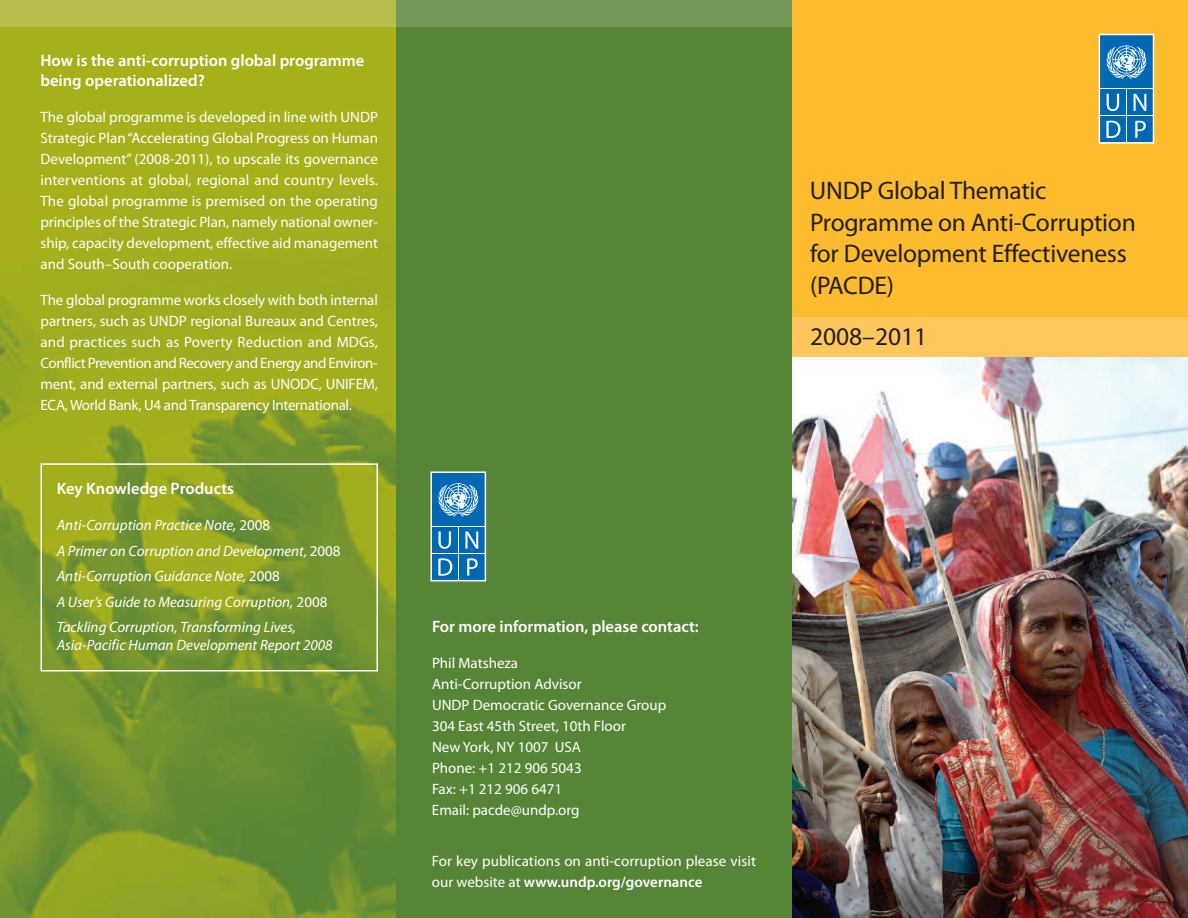
<style>
.page{position:relative;width:1188px;height:918px;background:#fff}
.page>*{position:absolute;margin:0;border:0;box-sizing:border-box;transform-origin:0 0}
.t1{font:25.5px/31.5px "Myriad Pro";letter-spacing:-.01em;color:#231f20}
.t2{font:600 16.5px/19.5px "Myriad Pro";color:#fff}
.t3{font:15px/21px "Myriad Pro";color:#fff;text-align:justify}
.t4{font:italic 15px/25.5px "Myriad Pro";color:#fff}
.s1{font-style:normal}
.s2{font-weight:600}
</style>
<div class="page">
<div style="left:0;top:0;width:405px;height:918px;background:#a6b01a"></div>
<img style="left:0;top:271px;width:396px;height:647px">
<div style="left:783px;top:0;width:405px;height:378px;background:#fdbb2e"></div>
<img style="left:792px;top:357px;width:396px;height:561px">
<svg style="left:1102px;top:88px;width:49px;height:53px"></svg>
<div style="left:1100px;top:90px;width:26px;height:25px;background:#0168b3"></div>
<svg style="left:1107px;top:94px;width:12px;height:17px"></svg>
<div style="left:1127px;top:90px;width:26px;height:25px;background:#0168b3"></div>
<svg style="left:1134px;top:94px;width:12px;height:17px"></svg>
<div style="left:1127px;top:117px;width:26px;height:25px;background:#0168b3"></div>
<svg style="left:1135px;top:121px;width:11px;height:17px"></svg>
<div style="left:1100px;top:117px;width:26px;height:25px;background:#0168b3"></div>
<svg style="left:1106px;top:121px;width:14px;height:17px"></svg>
<div style="left:1100px;top:35px;width:53px;height:53px;background:#0168b3"></div>
<svg style="left:1107px;top:45px;width:40px;height:34px"></svg>
<div style="left:1099px;top:34px;width:55px;height:110px;border:2px solid #fff"></div>
<div style="left:783px;top:317px;width:405px;height:40px;background:#fec75e"></div>
<div style="left:0;top:0;width:405px;height:27px;background:#b6bd4a"></div>
<div style="left:396px;top:0;width:396px;height:918px;background:#578537"></div>
<div style="left:432px;top:473px;width:53px;height:107px;background:#fff"></div>
<div style="left:432px;top:527px;width:26px;height:26px;background:#0168b3"></div>
<svg style="left:438px;top:531px;width:13px;height:18px"></svg>
<div style="left:459px;top:527px;width:26px;height:26px;background:#0168b3"></div>
<svg style="left:465px;top:532px;width:13px;height:17px"></svg>
<div style="left:459px;top:554px;width:26px;height:26px;background:#0168b3"></div>
<svg style="left:467px;top:558px;width:11px;height:18px"></svg>
<div style="left:432px;top:554px;width:26px;height:26px;background:#0168b3"></div>
<svg style="left:438px;top:558px;width:14px;height:18px"></svg>
<div style="left:432px;top:473px;width:53px;height:53px;background:#0168b3"></div>
<svg style="left:438px;top:483px;width:41px;height:34px"></svg>
<div style="left:430px;top:471px;width:56px;height:110px;border:2px solid #fff"></div>
<div style="left:396px;top:0;width:396px;height:27px;background:#739858"></div>
<div style="left:40px;top:463px;width:338px;height:208px;border:2px solid #fff"></div>
<p class="t2" style="left:40px;top:52px;width:325px">How is the anti-corruption global programme being operationalized?</p>
<p class="t3" style="left:40px;top:108px;width:339px">The global programme is developed in line with UNDP Strategic Plan“Accelerating Global Progress on Human Development” (2008-2011), to upscale its governance interventions at global, regional and country levels.<br>The global programme is premised on the operating principles of the Strategic Plan, namely national owner&shy;ship, capacity development, effective aid management and South–South cooperation.</p>
<p class="t3" style="left:41px;top:291px;width:339px">The global programme works closely with both internal partners, such as UNDP regional Bureaux and Centres, and practices such as Poverty Reduction and MDGs, Conflict Prevention and Recovery and Energy and Environ&shy;ment, and external partners, such as UNODC, UNIFEM, ECA, World Bank, U4 andTransparency International.</p>
<p class="t2" style="left:57px;top:480px;width:179px">Key Knowledge Products</p>
<p class="t4" style="left:57px;top:514px;width:285px">Anti-Corruption Practice Note, <span class="s1">2008<br></span>A Primer on Corruption and Development, <span class="s1">2008<br></span>Anti-Corruption Guidance Note, <span class="s1">2008<br></span>A User’s Guide to Measuring Corruption, <span class="s1">2008<br></span>Tackling Corruption, Transforming Lives,</p>
<p class="t4" style="left:57px;top:634px;width:277px">Asia-Pacific Human Development Report 2008</p>
<p class="t2" style="left:432px;top:618px;width:268px">For more information, please contact:</p>
<p class="t3" style="left:432px;top:653px;width:236px;text-align:left">Phil Matsheza<br>Anti-Corruption Advisor<br>UNDP Democratic Governance Group<br>304 East 45th Street, 10th Floor<br>New York, NY 1007 USA<br>Phone: +1 212 906 5043<br>Fax: +1 212 906 6471<br>Email: pacde@undp.org</p>
<p class="t3" style="left:432px;top:852px;width:326px">For key publications on anti-corruption please visit our website at <span class="s2">www.undp.org/governance</span></p>
<h1 class="t1" style="left:810px;top:177px;width:327px">UNDP Global Thematic<br>Programme on Anti-Corruption for Development Effectiveness (PACDE)</h1>
<h1 class="t1" style="left:810px;top:322px;width:119px">2008–2011</h1>
</div>
